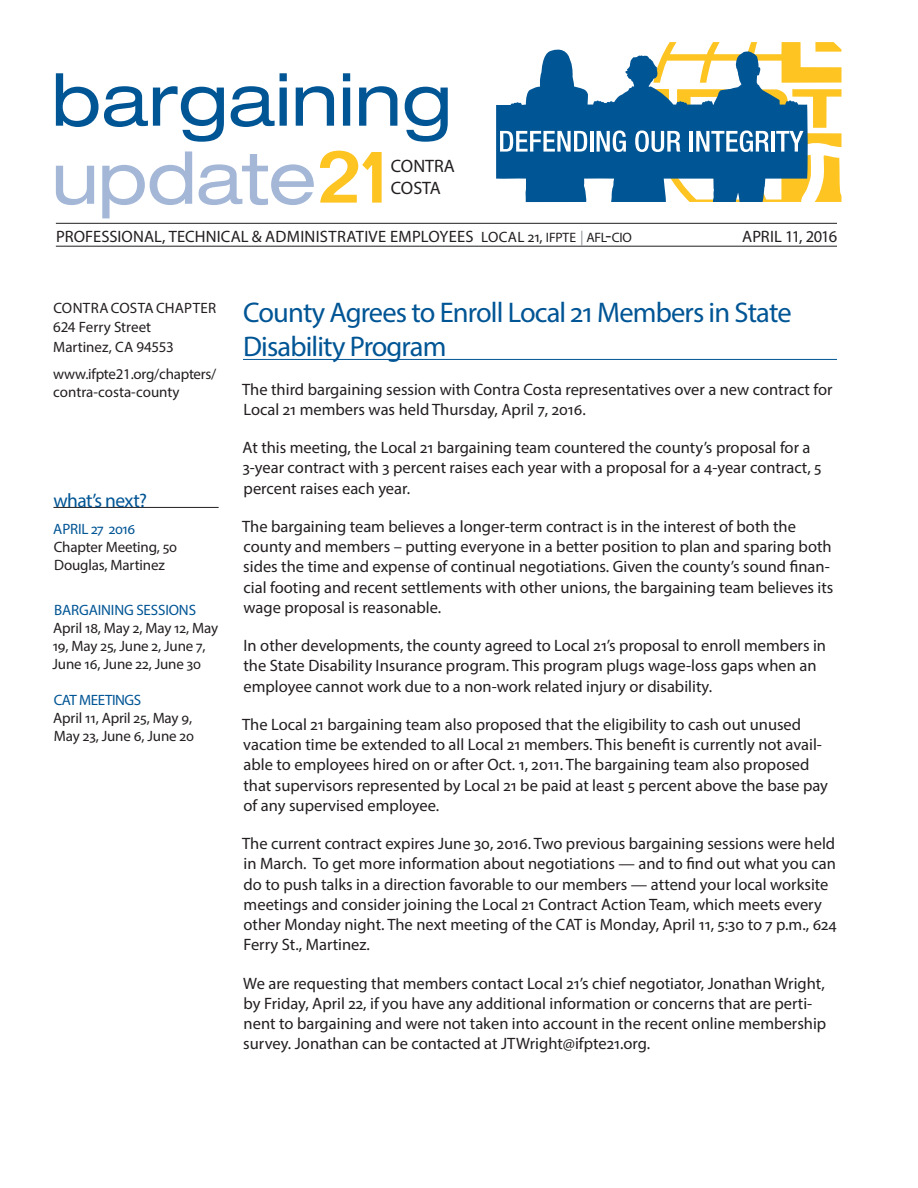
<style>
.page{position:relative;width:918px;height:1188px;background:#fff}
.page>*{position:absolute;margin:0;border:0;box-sizing:border-box;transform-origin:0 0}
.headline{font:28.5px/34.5px "Myriad Pro";letter-spacing:-.03em;color:#005595}
.headline-2{font:19.5px "Myriad Pro";letter-spacing:-.03em;color:#005595}
.t1{font:18px "Myriad Pro";color:#231f20}
.headline-3{font:16.5px/20.2px "Myriad Pro";color:#231f20}
.non_indent{font:15px/18px "Myriad Pro";letter-spacing:-.01em;color:#231f20}
.headline-4{font:15px "Myriad Pro";letter-spacing:-.01em;color:#005595}
.non_indent-2{font:15px "Myriad Pro";letter-spacing:.015em;color:#231f20}
.non_indent-3{font:15px "Myriad Pro";letter-spacing:-.03em;color:#005595}
.s1{font-size:15px}
.s2{font-size:13.65px}
.s3{font-size:15px;color:#939598}
.s4{font-size:19.5px}
</style>
<div class="page">
<hr style="left:243px;top:359px;width:594px;height:1px;background:#005595">
<hr style="left:56px;top:223px;width:781px;height:1px;background:#231f20">
<hr style="left:56px;top:246px;width:781px;height:1px;background:#231f20">
<svg style="left:667px;top:42px;width:174px;height:41px"></svg>
<svg style="left:496px;top:46px;width:312px;height:156px"></svg>
<svg style="left:500px;top:131px;width:87px;height:21px"></svg>
<hr style="left:590px;top:131px;width:3px;height:21px;background:#fff">
<svg style="left:597px;top:130px;width:29px;height:22px"></svg>
<svg style="left:635px;top:89px;width:207px;height:113px"></svg>
<svg style="left:56px;top:73px;width:392px;height:69px"></svg>
<svg style="left:320px;top:151px;width:62px;height:52px"></svg>
<svg style="left:56px;top:151px;width:258px;height:67px"></svg>
<hr style="left:53px;top:507px;width:166px;height:1px;background:#231f20">
<p class="t1" style="left:391px;top:155px;width:66px">CONTRA</p>
<p class="t1" style="left:391px;top:177px;width:51px">COSTA</p>
<p class="headline-3" style="left:56px;top:226px;width:577px">PROFESSIONAL, TECHNICAL &amp; ADMINISTRATIVE EMPLOYEES <span class="s1">LOCAL 21,</span> <span class="s2">IFPTE</span> <span class="s3">|</span> <span class="s2">AFL</span><span class="s4">-</span><span class="s2">CIO</span></p>
<p class="headline-3" style="left:742px;top:226px;width:96px">APRIL 11, 2016</p>
<p class="non_indent-2" style="left:53px;top:298px;width:164px">CONTRA COSTA CHAPTER</p>
<p class="non_indent" style="left:53px;top:318px;width:99px">624 Ferry Street</p>
<p class="non_indent" style="left:53px;top:337px;width:122px">Martinez, CA 94553</p>
<p class="non_indent" style="left:53px;top:364px;width:165px">www.ifpte21.org/chapters/ contra-costa-county</p>
<p class="headline-2" style="left:54px;top:489px;width:95px">what’s next?</p>
<p class="headline-4" style="left:53px;top:520px;width:83px">APRIL 27 2016</p>
<p class="non_indent" style="left:54px;top:538px;width:125px">Chapter Meeting, 50<br>Douglas, Martinez</p>
<p class="headline-4" style="left:54px;top:601px;width:143px">BARGAINING SESSIONS</p>
<p class="non_indent" style="left:53px;top:619px;width:167px">April 18, May 2, May 12, May<br>19, May 25, June 2, June 7,<br>June 16, June 22, June 30</p>
<p class="non_indent-3" style="left:54px;top:691px;width:89px">CAT MEETINGS</p>
<p class="non_indent" style="left:53px;top:709px;width:142px">April 11, April 25, May 9,<br>May 23, June 6, June 20</p>
<p class="headline" style="left:243px;top:294px;width:550px">County Agrees to Enroll Local 21 Members in State<br>Disability Program</p>
<p class="headline-3" style="left:242px;top:379px;width:592px">The third bargaining session with Contra Costa representatives over a new contract for<br>Local 21 members was held Thursday, April 7, 2016.</p>
<p class="headline-3" style="left:242px;top:437px;width:581px">At this meeting, the Local 21 bargaining team countered the county’s proposal for a<br>3-year contract with 3 percent raises each year with a proposal for a 4-year contract, 5 percent raises each year.</p>
<p class="headline-3" style="left:242px;top:516px;width:593px">The bargaining team believes a longer-term contract is in the interest of both the county and members – putting everyone in a better position to plan and sparing both sides the time and expense of continual negotiations. Given the county’s sound finan&shy;cial footing and recent settlements with other unions, the bargaining team believes its wage proposal is reasonable.</p>
<p class="headline-3" style="left:243px;top:635px;width:584px">In other developments, the county agreed to Local 21’s proposal to enroll members in the State Disability Insurance program. This program plugs wage-loss gaps when an employee cannot work due to a non-work related injury or disability.</p>
<p class="headline-3" style="left:242px;top:714px;width:587px">The Local 21 bargaining team also proposed that the eligibility to cash out unused vacation time be extended to all Local 21 members. This benefit is currently not avail&shy;able to employees hired on or after Oct. 1, 2011. The bargaining team also proposed that supervisors represented by Local 21 be paid at least 5 percent above the base pay of any supervised employee.</p>
<p class="headline-3" style="left:242px;top:833px;width:596px">The current contract expires June 30, 2016. Two previous bargaining sessions were held in March. To get more information about negotiations — and to find out what you can do to push talks in a direction favorable to our members — attend your local worksite meetings and consider joining the Local 21 Contract Action Team, which meets every other Monday night. The next meeting of the CAT is Monday, April 11, 5:30 to 7 p.m., 624<br>Ferry St., Martinez.</p>
<p class="headline-3" style="left:243px;top:973px;width:584px">We are requesting that members contact Local 21’s chief negotiator, Jonathan Wright, by Friday, April 22, if you have any additional information or concerns that are perti&shy;nent to bargaining and were not taken into account in the recent online membership survey. Jonathan can be contacted at JTWright@ifpte21.org.</p>
</div>
